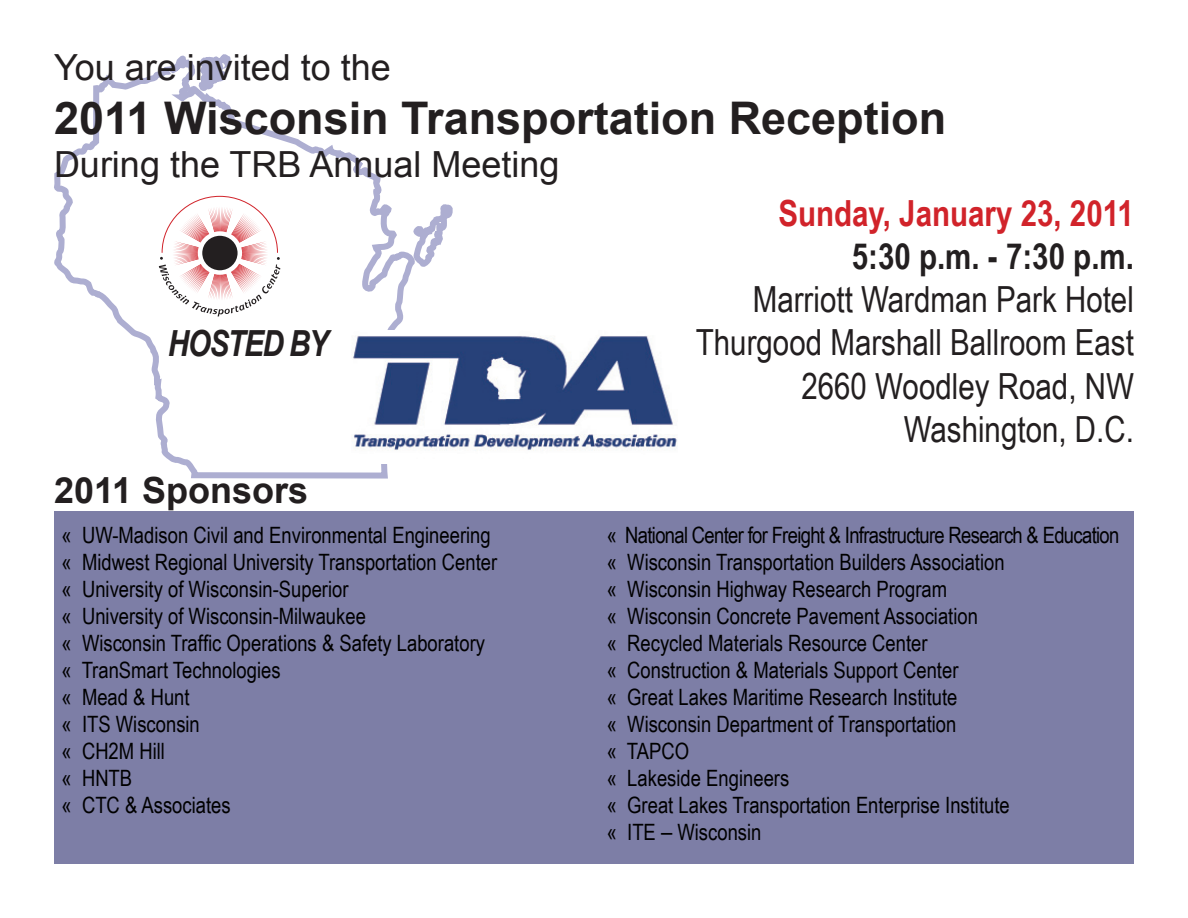
<style>
.page{position:relative;width:1188px;height:918px;background:#fff}
.page>*{position:absolute;margin:0;border:0;box-sizing:border-box;transform-origin:0 0}
.t1{font:700 45px "Arial";color:#231f20}
.t2{font:36px/43.2px "Arial Narrow";color:#231f20;text-align:right}
.t3{font:36px "Arial";color:#231f20}
.t4{font:700 36px "Arial Narrow";color:#d1232a}
.t5{font:700 36px "Arial Narrow";color:#231f20}
.t6{font:700 36px "Arial";color:#231f20}
.t7{font:italic 700 36px "Arial Narrow";letter-spacing:-.04em;color:#231f20}
.t8{font:22.5px/27px "Arial Narrow";color:#000}
.s1{font-family:"Helvetica Neue"}
</style>
<div class="page">
<svg style="left:54px;top:54px;width:399px;height:425px"></svg>
<svg style="left:159px;top:196px;width:121px;height:120px"></svg>
<div style="left:54px;top:511px;width:1080px;height:353px;background:#7d7ea6"></div>
<img style="left:345px;top:330px;width:332px;height:133px">
<h2 class="t3" style="left:54px;top:44px;width:338px">You are invited to the</h2>
<h1 class="t1" style="left:54px;top:89px;width:894px">2011 Wisconsin Transportation Reception</h1>
<h2 class="t3" style="left:54px;top:141px;width:507px">During the TRB Annual Meeting</h2>
<h2 class="t4" style="left:778px;top:186px;width:357px">Sunday, January 23, 2011</h2>
<h2 class="t5" style="left:852px;top:229px;width:284px">5:30 p.m. - 7:30 p.m.</h2>
<h2 class="t2" style="left:696px;top:276px;width:440px">Marriott Wardman Park Hotel<br>Thurgood Marshall Ballroom East<br>2660 Woodley Road, NW<br>Washington, D.C.</h2>
<h2 class="t7" style="left:168px;top:316px;width:162px">HOSTED BY</h2>
<h2 class="t6" style="left:54px;top:467px;width:256px">2011 Sponsors</h2>
<p class="t8" style="left:62px;top:520px;width:437px">« UW-Madison Civil and Environmental Engineering « Midwest Regional University Transportation Center « University of Wisconsin-Superior<br>« University of Wisconsin-Milwaukee<br>« Wisconsin Traffic Operations &amp; Safety Laboratory « TranSmart Technologies<br>« Mead &amp; Hunt<br>« ITS Wisconsin<br>« CH2M Hill<br>« HNTB<br>« CTC &amp; Associates</p>
<p class="t8" style="left:607px;top:520px;width:514px">« National Center for Freight &amp; Infrastructure Research &amp; Education « Wisconsin Transportation Builders Association<br>« Wisconsin Highway Research Program<br>« Wisconsin Concrete Pavement Association<br>« Recycled Materials Resource Center<br>« Construction &amp; Materials Support Center<br>« Great Lakes Maritime Research Institute<br>« Wisconsin Department of Transportation<br>« TAPCO<br>« Lakeside Engineers<br>« Great Lakes Transportation Enterprise Institute<br>« ITE <span class="s1">–</span> Wisconsin</p>
</div>
